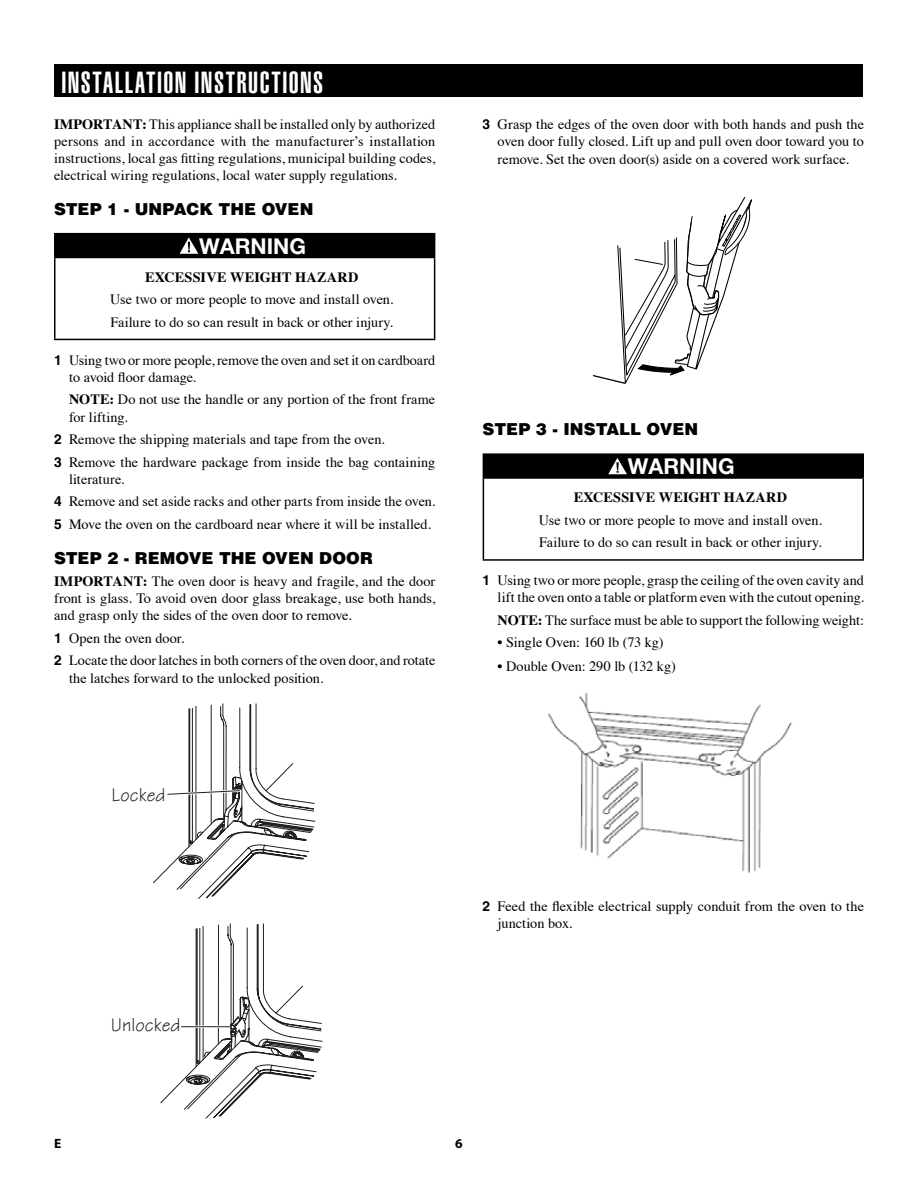
<style>
.page{position:relative;width:918px;height:1188px;background:#fff}
.page>*{position:absolute;margin:0;border:0;box-sizing:border-box;transform-origin:0 0}
.t1{font:900 extra-condensed 30px "Helvetica";letter-spacing:.045em;color:#fff}
.t2{font:700 21.9px "Helvetica Neue LT Std";color:#fff}
.t3{font:19.5px "Tekton";color:#221f20}
.t4{font:900 16.5px "Helvetica";color:#000}
.t5{font:14.25px/17.1px "Times";color:#000}
.t6{font:700 14.25px "Times";letter-spacing:.02em;color:#000}
.t7{font:700 13.5px "Myriad Pro";color:#000}
.s1{font-weight:700}
.s2{font-family:"Helvetica";font-weight:700;font-size:13.8px}
</style>
<div class="page">
<div style="left:54px;top:65px;width:808px;height:32px;background:#000"></div>
<div style="left:55px;top:234px;width:380px;height:23px;background:#000"></div>
<hr style="left:54px;top:233px;width:381px;height:1px;background:#000">
<hr style="left:54px;top:234px;width:2px;height:23px;background:#000">
<hr style="left:54px;top:257px;width:381px;height:1px;background:#000">
<hr style="left:54px;top:258px;width:2px;height:81px;background:#000">
<hr style="left:434px;top:258px;width:1px;height:81px;background:#000">
<hr style="left:54px;top:339px;width:381px;height:1px;background:#000">
<svg style="left:180px;top:237px;width:18px;height:17px"></svg>
<svg style="left:153px;top:703px;width:162px;height:196px"></svg>
<svg style="left:160px;top:923px;width:163px;height:196px"></svg>
<hr style="left:159px;top:1026px;width:70px;height:2px;background:#fff">
<hr style="left:181px;top:1026px;width:49px;height:1px;background:#221f20">
<svg style="left:592px;top:196px;width:160px;height:188px"></svg>
<div style="left:483px;top:454px;width:380px;height:24px;background:#000"></div>
<hr style="left:483px;top:453px;width:381px;height:2px;background:#000">
<svg style="left:863px;top:455px;width:1px;height:22px"></svg>
<hr style="left:483px;top:477px;width:381px;height:2px;background:#000">
<hr style="left:483px;top:479px;width:1px;height:80px;background:#000">
<hr style="left:863px;top:479px;width:1px;height:80px;background:#000">
<hr style="left:483px;top:559px;width:381px;height:2px;background:#000">
<svg style="left:608px;top:458px;width:19px;height:16px"></svg>
<img style="left:548px;top:692px;width:244px;height:181px">
<h1 class="t1" style="left:62px;top:65px;width:263px">INSTALLATION INSTRUCTIONS</h1>
<p class="t5" style="left:54px;top:114px;width:383px;text-align:justify"><span class="s1">IMPORTANT:</span> This appliance shall be installed only by authorized persons and in accordance with the manufacturer’s installation instructions, local gas fitting regulations, municipal building codes, electrical wiring regulations, local water supply regulations.</p>
<p class="t4" style="left:54px;top:198px;width:261px">STEP 1 - UNPACK THE OVEN</p>
<h2 class="t2" style="left:199px;top:232px;width:108px">WARNING</h2>
<p class="t6" style="left:145px;top:263px;width:215px">EXCESSIVE WEIGHT HAZARD</p>
<p class="t5" style="left:110px;top:287px;width:285px;line-height:22.5px">Use two or more people to move and install oven.<br>Failure to do so can result in back or other injury.</p>
<p class="t5" style="left:69px;top:350px;width:368px;text-indent:-15px"><span class="s2">1</span> Using two or more people, remove the oven and set it on cardboard to avoid floor damage.</p>
<p class="t5" style="left:69px;top:390px;width:368px"><span class="s1">NOTE:</span> Do not use the handle or any portion of the front frame for lifting.</p>
<p class="t5" style="left:54px;top:427px;width:383px;line-height:22.5px"><span class="s2">2</span> Remove the shipping materials and tape from the oven.<br><span class="s2">3</span> Remove the hardware package from inside the bag containing</p>
<p class="t5" style="left:54px;top:466px;width:383px;line-height:22.5px;text-indent:15px">literature.<br><span class="s2">4</span> Remove and set aside racks and other parts from inside the oven.<br><span class="s2">5</span> Move the oven on the cardboard near where it will be installed.</p>
<p class="t4" style="left:54px;top:547px;width:320px">STEP 2 - REMOVE THE OVEN DOOR</p>
<p class="t5" style="left:54px;top:571px;width:383px;text-align:justify"><span class="s1">IMPORTANT:</span> The oven door is heavy and fragile, and the door front is glass. To avoid oven door glass breakage, use both hands, and grasp only the sides of the oven door to remove.</p>
<p class="t5" style="left:54px;top:625px;width:383px;line-height:22.5px"><span class="s2">1</span> Open the oven door.<br><span class="s2">2</span> Locate the door latches in both corners of the oven door, and rotate</p>
<p class="t5" style="left:69px;top:669px;width:256px">the latches forward to the unlocked position.</p>
<h3 class="t3" style="left:111px;top:783px;width:56px">Locked</h3>
<h3 class="t3" style="left:111px;top:1013px;width:71px">Unlocked</h3>
<p class="t5" style="left:498px;top:114px;width:368px;line-height:17.5px;text-align:justify;text-indent:-15px"><span class="s2">3</span> Grasp the edges of the oven door with both hands and push the oven door fully closed. Lift up and pull oven door toward you to remove. Set the oven door(s) aside on a covered work surface.</p>
<p class="t4" style="left:483px;top:419px;width:217px">STEP 3 - INSTALL OVEN</p>
<h2 class="t2" style="left:628px;top:453px;width:108px">WARNING</h2>
<p class="t6" style="left:574px;top:484px;width:215px">EXCESSIVE WEIGHT HAZARD</p>
<p class="t5" style="left:539px;top:507px;width:285px;line-height:22.5px">Use two or more people to move and install oven.<br>Failure to do so can result in back or other injury.</p>
<p class="t5" style="left:483px;top:571px;width:383px;text-align:right"><span class="s2">1</span> Using two or more people, grasp the ceiling of the oven cavity and lift the oven onto a table or platform even with the cutout opening.</p>
<p class="t5" style="left:498px;top:610px;width:368px"><span class="s1">NOTE:</span> The surface must be able to support the following weight:</p>
<p class="t5" style="left:498px;top:633px;width:168px">• Single Oven: 160 lb (73 kg)</p>
<p class="t5" style="left:498px;top:656px;width:180px">• Double Oven: 290 lb (132 kg)</p>
<p class="t5" style="left:498px;top:896px;width:368px;text-indent:-15px"><span class="s2">2</span> Feed the flexible electrical supply conduit from the oven to the junction box.</p>
<p class="t7" style="left:54px;top:1134px;width:9px">E</p>
<p class="t7" style="left:455px;top:1134px;width:9px">6</p>
</div>
